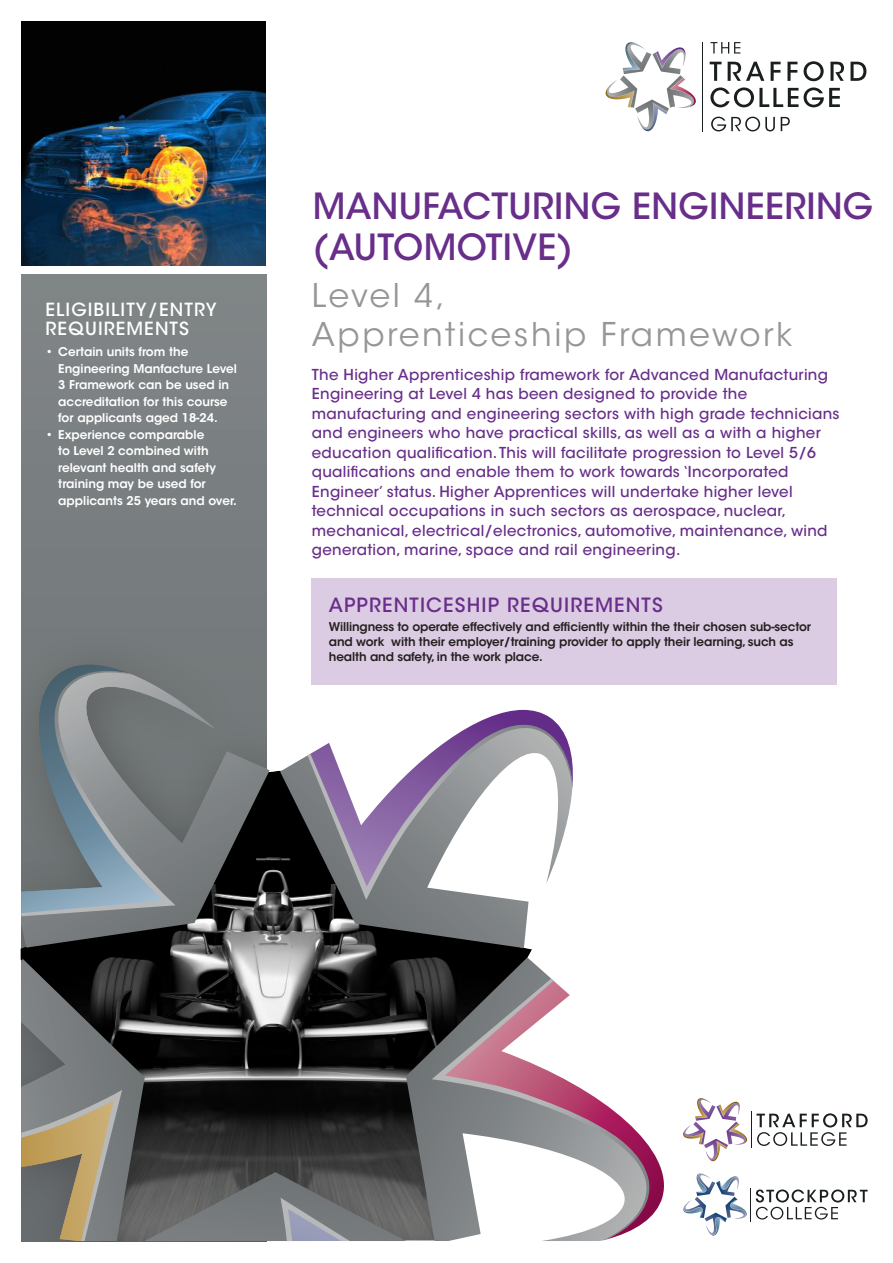
<style>
.page{position:relative;width:893px;height:1263px;background:#fff}
.page>*{position:absolute;margin:0;border:0;box-sizing:border-box;transform-origin:0 0}
.t1{font:500 35.85px/40.5px "ITC Avant Garde Std";letter-spacing:.01em;color:#682e8a}
.t2{font:32.55px/39px "ITC Avant Garde Std";letter-spacing:.08em;color:#969698}
.t3{font:500 19.5px "ITC Avant Garde Std";letter-spacing:.06em;color:#682e8a}
.t4{font:500 18px/19.5px "ITC Avant Garde Std";letter-spacing:.06em;color:#fff}
.t5{font:500 15px/19.5px "ITC Avant Garde Std";letter-spacing:.02em;color:#682e8a}
.t6{font:600 12px/16.5px "ITC Avant Garde Std";color:#fff}
.t7{font:600 12px/15px "ITC Avant Garde Std";letter-spacing:-.01em;color:#241f1f}
</style>
<div class="page">
<div style="left:21px;top:274px;width:245px;height:967px;background:#7a8081"></div>
<div style="left:21px;top:629px;width:245px;height:612px;background:#757a7c"></div>
<svg style="left:711px;top:117px;width:64px;height:14px"></svg>
<svg style="left:781px;top:117px;width:9px;height:14px"></svg>
<svg style="left:710px;top:42px;width:30px;height:12px"></svg>
<svg style="left:710px;top:62px;width:11px;height:19px"></svg>
<svg style="left:728px;top:62px;width:36px;height:19px"></svg>
<svg style="left:771px;top:62px;width:10px;height:19px"></svg>
<svg style="left:787px;top:62px;width:10px;height:19px"></svg>
<svg style="left:804px;top:61px;width:20px;height:20px"></svg>
<svg style="left:830px;top:62px;width:14px;height:19px"></svg>
<svg style="left:850px;top:62px;width:16px;height:19px"></svg>
<svg style="left:710px;top:87px;width:88px;height:20px"></svg>
<svg style="left:804px;top:87px;width:36px;height:20px"></svg>
<svg style="left:605px;top:42px;width:91px;height:90px"></svg>
<hr style="left:702px;top:42px;width:1px;height:90px;background:#191e1f">
<div style="left:20px;top:769px;width:513px;height:474px;background:#241f1f;opacity:.5"></div>
<img style="left:21px;top:21px;width:245px;height:245px">
<svg style="left:21px;top:959px;width:385px;height:282px"></svg>
<svg style="left:406px;top:957px;width:198px;height:284px;background:#5b5c5d"></svg>
<svg style="left:651px;top:1149px;width:13px;height:67px"></svg>
<svg style="left:432px;top:978px;width:219px;height:262px"></svg>
<svg style="left:280px;top:755px;width:253px;height:193px;background:#555758"></svg>
<svg style="left:361px;top:684px;width:213px;height:41px"></svg>
<svg style="left:308px;top:725px;width:265px;height:175px"></svg>
<svg style="left:20px;top:671px;width:250px;height:276px"></svg>
<svg style="left:20px;top:664px;width:155px;height:252px"></svg>
<svg style="left:683px;top:1098px;width:185px;height:64px"></svg>
<hr style="left:752px;top:1111px;width:1px;height:37px;background:#191e1f">
<svg style="left:756px;top:1189px;width:112px;height:30px"></svg>
<svg style="left:683px;top:1173px;width:64px;height:63px"></svg>
<hr style="left:751px;top:1188px;width:1px;height:33px;background:#191e1f">
<div style="left:312px;top:578px;width:525px;height:106px;background:#dccce3"></div>
<p class="t4" style="left:46px;top:300px;width:173px">ELIGIBILITY/ENTRY<br>REQUIREMENTS</p>
<p class="t6" style="left:58px;top:344px;width:180px;text-indent:-13px">• Certain units from the<br>Engineering Manfacture Level<br>3 Framework can be used in accreditation for this course for applicants aged 18-24.</p>
<p class="t6" style="left:58px;top:426px;width:180px;text-indent:-13px">• Experience comparable<br>to Level 2 combined with relevant health and safety training may be used for applicants 25 years and over.</p>
<h1 class="t1" style="left:313px;top:186px;width:562px">MANUFACTURING ENGINEERING (AUTOMOTIVE)</h1>
<h2 class="t2" style="left:312px;top:276px;width:482px">Level 4,<br>Apprenticeship Framework</h2>
<p class="t5" style="left:312px;top:365px;width:529px">The Higher Apprenticeship framework for Advanced Manufacturing Engineering at Level 4 has been designed to provide the manufacturing and engineering sectors with high grade technicians and engineers who have practical skills, as well as a with a higher education qualification. This will facilitate progression to Level 5/6 qualifications and enable them to work towards ‘Incorporated Engineer’ status. Higher Apprentices will undertake higher level technical occupations in such sectors as aerospace, nuclear, mechanical, electrical/electronics, automotive, maintenance, wind generation, marine, space and rail engineering.</p>
<h3 class="t3" style="left:329px;top:593px;width:335px">APPRENTICESHIP REQUIREMENTS</h3>
<p class="t7" style="left:329px;top:619px;width:484px">Willingness to operate effectively and efficiently within the their chosen sub-sector and work with their employer/training provider to apply their learning, such as health and safety, in the work place.</p>
</div>
